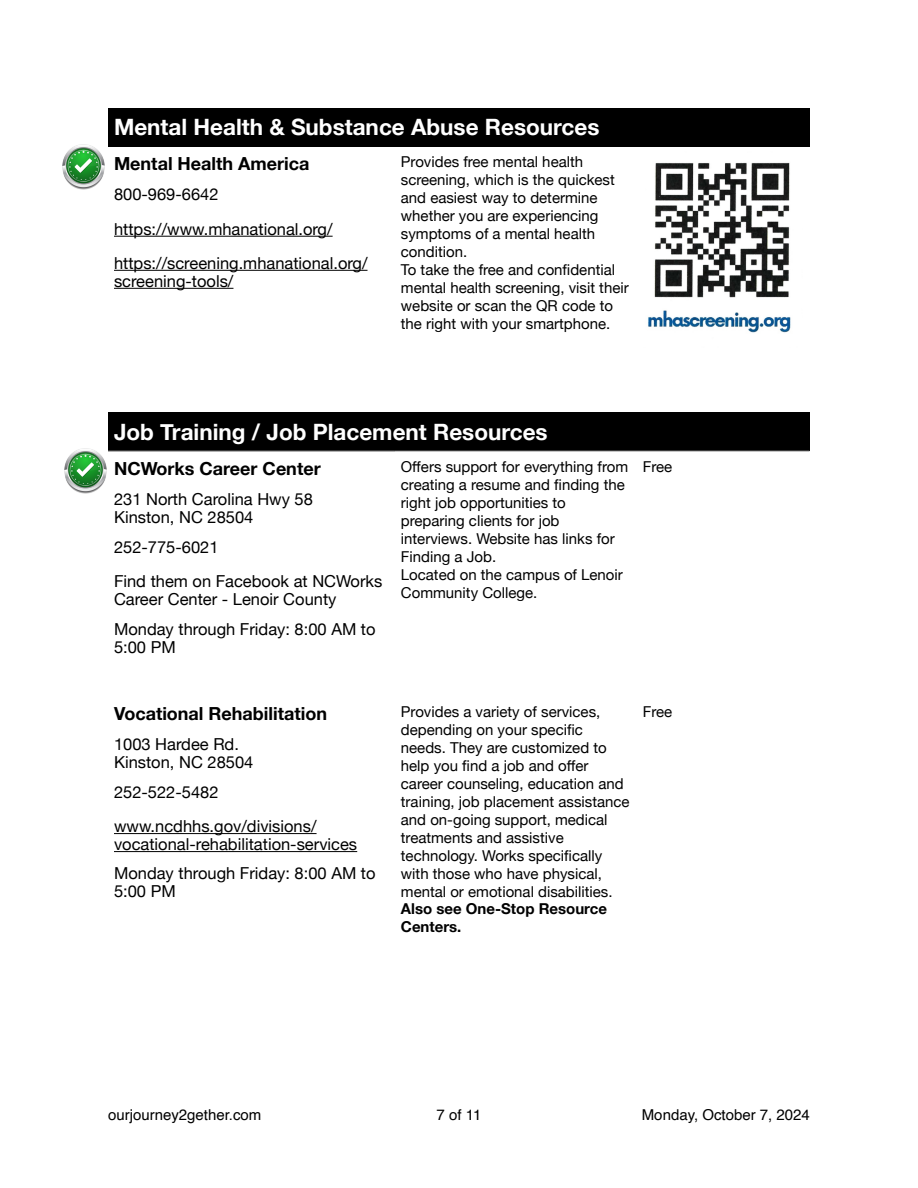
<style>
.page{position:relative;width:918px;height:1188px;background:#fff}
.page>*{position:absolute;margin:0;border:0;box-sizing:border-box;transform-origin:0 0}
.t1{font:700 22.5px "Helvetica Neue";color:#fff}
.t2{font:700 18px "Helvetica Neue";color:#000}
.t3{font:16.5px/34px "Helvetica Neue";color:#000}
.t4{font:15px/18px "Helvetica Neue";color:#000}
.t5{font:15px "Helvetica";color:#000}
.t6{font:700 15px/18px "Helvetica Neue";color:#000}
</style>
<div class="page">
<hr style="left:114px;top:236px;width:219px;height:1px;background:#000">
<hr style="left:114px;top:270px;width:254px;height:1px;background:#000">
<hr style="left:114px;top:288px;width:119px;height:1px;background:#000">
<div style="left:395px;top:108px;width:414px;height:38px;background:#000"></div>
<div style="left:108px;top:108px;width:287px;height:38px;background:#000"></div>
<img style="left:648px;top:162px;width:143px;height:171px">
<div style="left:108px;top:413px;width:701px;height:38px;background:#000"></div>
<hr style="left:114px;top:833px;width:203px;height:1px;background:#000">
<hr style="left:114px;top:851px;width:243px;height:1px;background:#000">
<hr style="left:108px;top:451px;width:701px;height:1px;background:#a6a6a6">
<img style="left:63px;top:145px;width:42px;height:44px">
<img style="left:64px;top:449px;width:42px;height:44px">
<h1 class="t1" style="left:114px;top:114px;width:487px">Mental Health &amp; Substance Abuse Resources</h1>
<p class="t2" style="left:114px;top:153px;width:197px">Mental Health America</p>
<p class="t4" style="left:401px;top:152px;width:229px">Provides free mental health screening, which is the quickest and easiest way to determine whether you are experiencing symptoms of a mental health condition.<br>To take the free and confidential mental health screening, visit their website or scan the QR code to the right with your smartphone.</p>
<p class="t3" style="left:114px;top:177px;width:255px">800-969-6642 https://www.mhanational.org/ https://screening.mhanational.org/</p>
<p class="t3" style="left:114px;top:264px;width:121px">screening-tools/</p>
<h1 class="t1" style="left:114px;top:418px;width:435px">Job Training / Job Placement Resources</h1>
<p class="t2" style="left:114px;top:458px;width:208px">NCWorks Career Center</p>
<p class="t4" style="left:401px;top:457px;width:229px">Offers support for everything from creating a resume and fi nding the right job opportunities to preparing clients for job interviews. Website has links for<br>Finding a Job.<br>Located on the campus of Lenoir<br>Community College.</p>
<p class="t4" style="left:643px;top:457px;width:31px">Free</p>
<p class="t3" style="left:114px;top:490px;width:200px;line-height:18px">231 North Carolina Hwy 58<br>Kinston, NC 28504</p>
<p class="t3" style="left:114px;top:530px;width:270px">252-775-6021<br>Find them on Facebook at NCWorks</p>
<p class="t3" style="left:114px;top:584px;width:263px;line-height:29.5px">Career Center - Lenoir County<br>Monday through Friday: 8:00 AM to</p>
<p class="t3" style="left:114px;top:629px;width:63px">5:00 PM</p>
<p class="t2" style="left:114px;top:703px;width:215px">Vocational Rehabilitation</p>
<p class="t4" style="left:401px;top:702px;width:230px">Provides a variety of services, depending on your specific needs. They are customized to help you fi nd a job and offer career counseling, education and training, job placement assistance and on-going support, medical treatments and assistive technology. Works specifically with those who have physical, mental or emotional disabilities.</p>
<p class="t6" style="left:401px;top:900px;width:208px">Also see One-Stop Resource<br>Centers.</p>
<p class="t3" style="left:114px;top:735px;width:141px;line-height:18px">1003 Hardee Rd.<br>Kinston, NC 28504</p>
<p class="t3" style="left:114px;top:775px;width:204px">252-522-5482 www.ncdhhs.gov/divisions/</p>
<p class="t3" style="left:114px;top:829px;width:263px;line-height:29.5px">vocational-rehabilitation-services<br>Monday through Friday: 8:00 AM to</p>
<p class="t3" style="left:114px;top:874px;width:63px">5:00 PM</p>
<p class="t4" style="left:643px;top:702px;width:31px">Free</p>
<p class="t5" style="left:108px;top:1108px;width:155px">ourjourney2gether.com</p>
<p class="t5" style="left:437px;top:1108px;width:46px">7 of 11</p>
<p class="t5" style="left:642px;top:1108px;width:170px">Monday, October 7, 2024</p>
</div>
